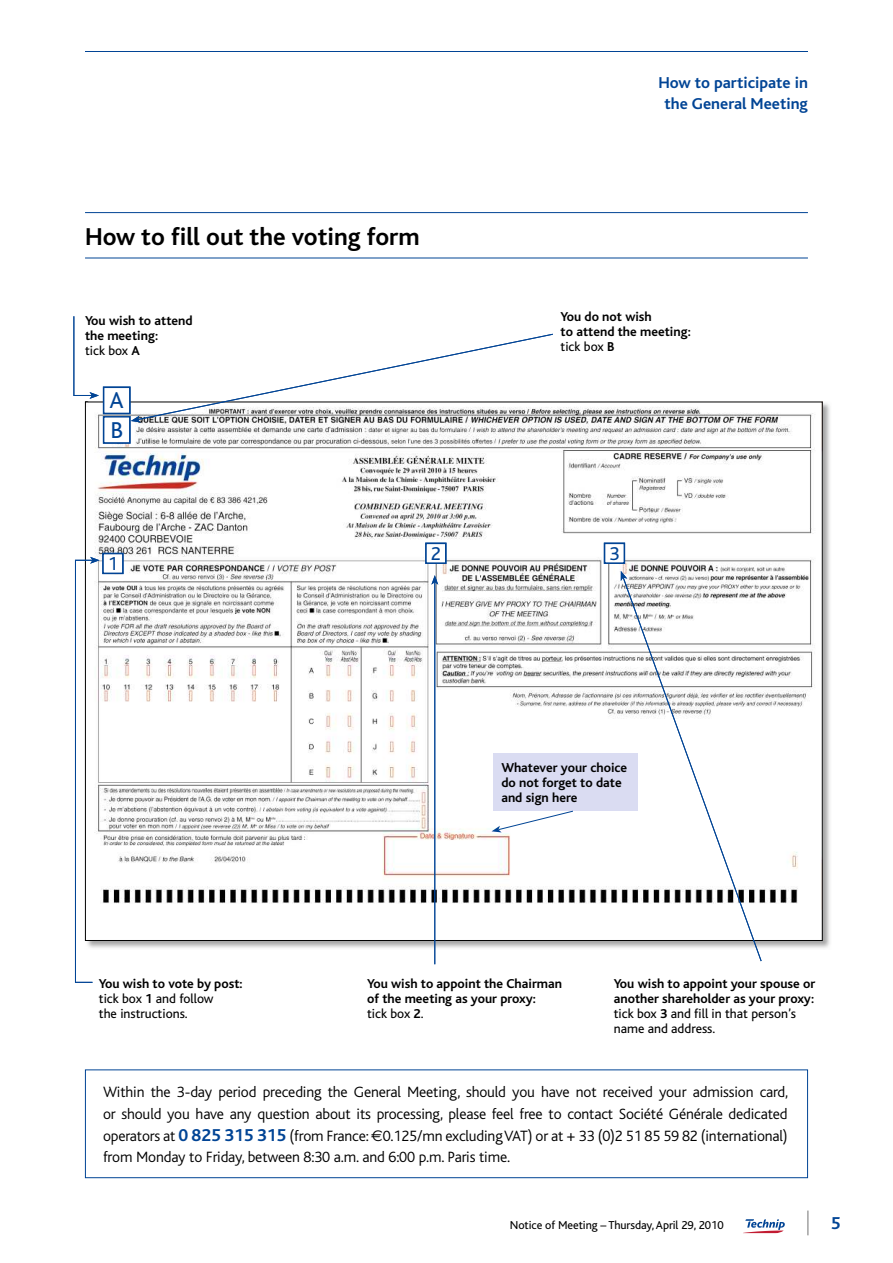
<style>
.page{position:relative;width:893px;height:1263px;background:#fff}
.page>*{position:absolute;margin:0;border:0;box-sizing:border-box;transform-origin:0 0}
.t1{font:700 25.5px "Bliss";color:#000}
.t2{font:24px "Bliss";color:#014495}
.t3{font:19.5px "Bliss";color:#014495}
.t4{font:700 18px "Bliss";color:#014495}
.t5{font:700 16.5px/21px "Bliss";color:#014495;text-align:center}
.t6{font:300 15.6px/21.8px "Bliss";letter-spacing:-.01em;color:#000;text-align:justify}
.t7{font:700 13.5px/15px "Bliss";color:#000}
.t8{font:13.5px/15px "Bliss";color:#000}
.t9{font:12px "Bliss";letter-spacing:-.005em;color:#000}
.s1{font-weight:400}
.s2{font-weight:700}
.s3{font-weight:700;font-size:18px;color:#014495}
.s4{font-family:"Euro Sans";font-weight:400}
</style>
<div class="page">
<svg style="left:807px;top:1210px;width:1px;height:25px"></svg>
<svg style="left:743px;top:1219px;width:42px;height:14px"></svg>
<hr style="left:85px;top:51px;width:723px;height:1px;background:#014495">
<div style="left:85px;top:1069px;width:723px;height:109px;border:1px solid #014495"></div>
<hr style="left:85px;top:212px;width:723px;height:1px;background:#014495">
<hr style="left:85px;top:258px;width:723px;height:1px;background:#014495">
<img style="left:85px;top:401px;width:745px;height:549px">
<div style="left:85px;top:402px;width:737px;height:538px;background:#fff"></div>
<img style="left:87px;top:404px;width:727px;height:505px">
<div style="left:104px;top:387px;width:26px;height:26px;background:#fff"></div>
<div style="left:103px;top:387px;width:28px;height:27px;border:2px solid #014495"></div>
<div style="left:103px;top:554px;width:20px;height:19px;background:#fff"></div>
<div style="left:102px;top:553px;width:22px;height:21px;border:2px solid #014495"></div>
<div style="left:426px;top:543px;width:20px;height:20px;background:#fff"></div>
<div style="left:425px;top:543px;width:21px;height:21px;border:2px solid #014495"></div>
<div style="left:605px;top:543px;width:19px;height:20px;background:#fff"></div>
<div style="left:604px;top:543px;width:21px;height:21px;border:2px solid #014495"></div>
<div style="left:104px;top:417px;width:26px;height:26px;background:#fff"></div>
<div style="left:103px;top:416px;width:28px;height:28px;border:2px solid #014495"></div>
<svg style="left:73px;top:316px;width:26px;height:83px"></svg>
<svg style="left:131px;top:333px;width:423px;height:89px"></svg>
<svg style="left:622px;top:577px;width:140px;height:385px"></svg>
<svg style="left:621px;top:571px;width:6px;height:10px"></svg>
<hr style="left:434px;top:582px;width:1px;height:382px;background:#014495">
<svg style="left:431px;top:575px;width:7px;height:10px"></svg>
<div style="left:75px;top:560px;width:18px;height:423px;border:1px solid #014495"></div>
<svg style="left:90px;top:557px;width:10px;height:7px"></svg>
<div style="left:493px;top:753px;width:144px;height:58px;background:#dadcf2"></div>
<svg style="left:492px;top:810px;width:82px;height:22px"></svg>
<p class="t5" style="left:658px;top:73px;width:151px">How to participate in the General Meeting</p>
<h1 class="t1" style="left:85px;top:227px;width:336px">How to fill out the voting form</h1>
<p class="t7" style="left:85px;top:314px;width:109px">You wish to attend the meeting:<br><span class="s1">tick box</span> A</p>
<h2 class="t2" style="left:110px;top:391px;width:16px">A</h2>
<h2 class="t2" style="left:110px;top:421px;width:14px">B</h2>
<p class="t7" style="left:561px;top:311px;width:132px">You do not wish<br>to attend the meeting: <span class="s1">tick box</span> B</p>
<p class="t3" style="left:108px;top:556px;width:12px">1</p>
<p class="t3" style="left:431px;top:546px;width:12px">2</p>
<p class="t3" style="left:609px;top:546px;width:12px">3</p>
<p class="t7" style="left:501px;top:761px;width:127px">Whatever your choice do not forget to date and sign here</p>
<p class="t8" style="left:99px;top:977px;width:145px"><span class="s2">You wish to vote by post: </span>tick box <span class="s2">1</span> and follow<br>the instructions.</p>
<p class="t7" style="left:367px;top:977px;width:197px">You wish to appoint the Chairman of the meeting as your proxy:<br><span class="s1">tick box</span> 2<span class="s1">.</span></p>
<p class="t7" style="left:614px;top:977px;width:203px">You wish to appoint your spouse or another shareholder as your proxy: <span class="s1">tick box</span> 3 <span class="s1">and fill in that person’s name and address.</span></p>
<p class="t6" style="left:103px;top:1082px;width:687px">Within the 3-day period preceding the General Meeting, should you have not received your admission card, or should you have any question about its processing, please feel free to contact Société Générale dedicated operators at <span class="s3">0 825 315 315</span> (from France: <span class="s4">€</span>0.125/mn excluding VAT) or at + 33 (0)2 51 85 59 82 (international) from Monday to Friday, between 8:30 a.m. and 6:00 p.m. Paris time.</p>
<p class="t9" style="left:510px;top:1220px;width:215px">Notice of Meeting – Thursday, April 29, 2010</p>
<p class="t4" style="left:831px;top:1216px;width:11px">5</p>
</div>
